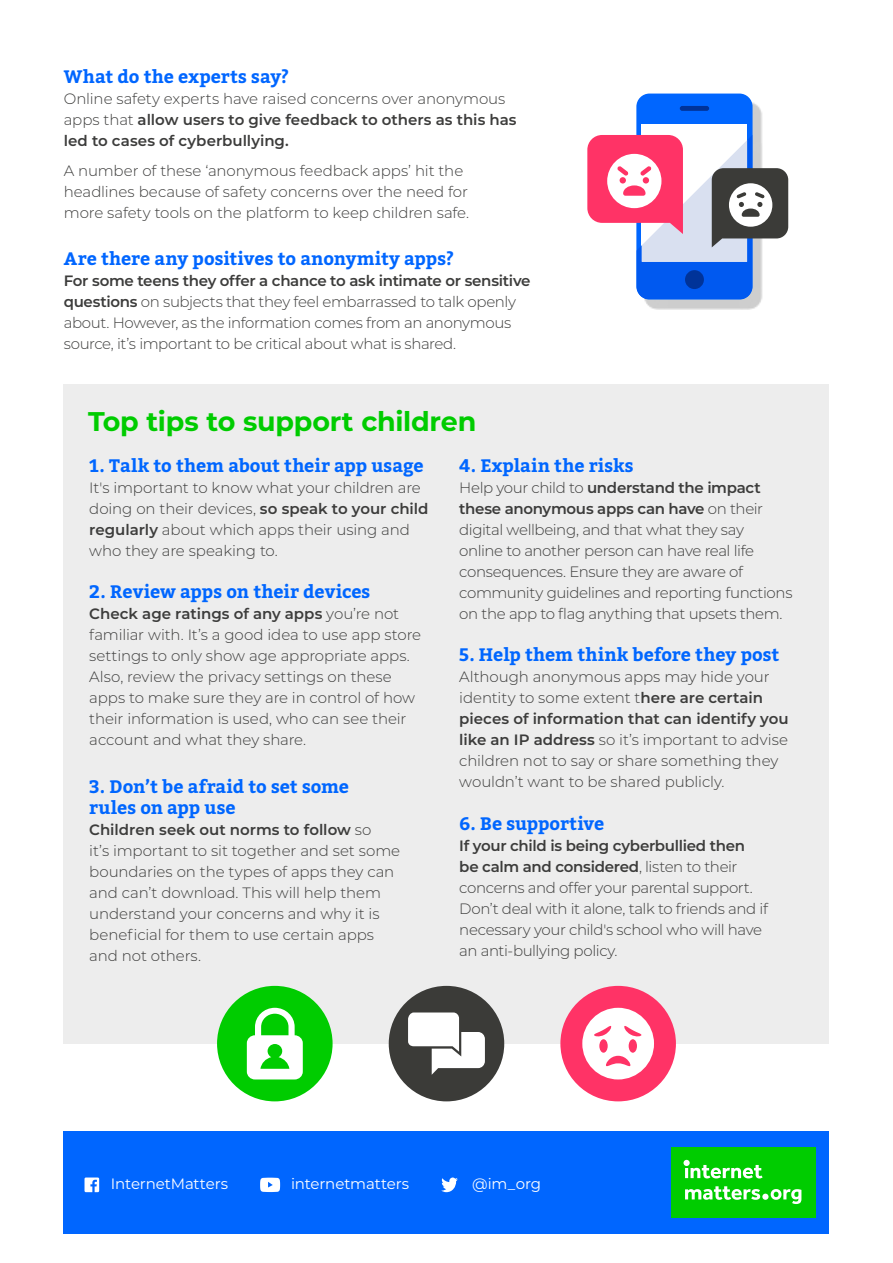
<style>
.page{position:relative;width:893px;height:1263px;background:#fff}
.page>*{position:absolute;margin:0;border:0;box-sizing:border-box;transform-origin:0 0}
.t1{font:700 27px "Montserrat";letter-spacing:-.01em;color:#0c0}
.t2{font:700 18px/21.6px "Bitter";color:#06f}
.t3{font:300 15px/21px "Montserrat";letter-spacing:-.015em;color:#3c3c3b}
.t4{font:600 15px/21px "Montserrat";color:#3c3c3b}
.t5{font:15px "Montserrat";letter-spacing:-.01em;color:#fff}
.s1{font-weight:300}
.s2{font-weight:600}
</style>
<div class="page">
<div style="left:64px;top:1131px;width:765px;height:102px;background:#06f"></div>
<div style="left:671px;top:1147px;width:144px;height:70px;background:#0c0"></div>
<svg style="left:683px;top:1160px;width:118px;height:44px"></svg>
<svg style="left:441px;top:1177px;width:17px;height:15px"></svg>
<svg style="left:85px;top:1177px;width:14px;height:15px"></svg>
<svg style="left:260px;top:1178px;width:20px;height:14px"></svg>
<div style="left:64px;top:385px;width:765px;height:659px;background:#ededed"></div>
<div style="left:644px;top:103px;width:118px;height:207px;background:#000;opacity:.2"></div>
<svg style="left:587px;top:94px;width:201px;height:206px"></svg>
<div style="left:217px;top:986px;width:116px;height:115px;background:#0c0;border-radius:50%"></div>
<svg style="left:247px;top:1008px;width:56px;height:71px"></svg>
<div style="left:389px;top:986px;width:115px;height:115px;background:#3b3b38;border-radius:50%"></div>
<svg style="left:408px;top:1012px;width:77px;height:63px"></svg>
<div style="left:560px;top:986px;width:116px;height:115px;background:#f36;border-radius:50%"></div>
<div style="left:582px;top:1008px;width:72px;height:71px;background:#fff;border-radius:50%"></div>
<div style="left:599px;top:1039px;width:9px;height:14px;background:#f36;border-radius:50%"></div>
<div style="left:629px;top:1039px;width:8px;height:14px;background:#f36;border-radius:50%"></div>
<svg style="left:606px;top:1056px;width:25px;height:11px"></svg>
<svg style="left:594px;top:1025px;width:18px;height:12px"></svg>
<svg style="left:624px;top:1026px;width:17px;height:11px"></svg>
<p class="t2" style="left:64px;top:67px;width:227px">What do the experts say?</p>
<p class="t4" style="left:64px;top:88px;width:454px"><span class="s1">Online safety experts have raised concerns over anonymous apps that</span> allow users to give feedback to others as this has led to cases of cyberbullying.</p>
<p class="t3" style="left:64px;top:159px;width:407px">A number of these ‘anonymous feedback apps’ hit the headlines because of safety concerns over the need for more safety tools on the platform to keep children safe.</p>
<p class="t2" style="left:64px;top:248px;width:392px">Are there any positives to anonymity apps?</p>
<p class="t3" style="left:64px;top:269px;width:468px"><span class="s2">For some teens they offer a chance to ask intimate or sensitive questions</span> on subjects that they feel embarrassed to talk openly about. However, as the information comes from an anonymous source, it’s important to be critical about what is shared.</p>
<h1 class="t1" style="left:88px;top:402px;width:390px">Top tips to support children</h1>
<p class="t2" style="left:89px;top:455px;width:336px">1. Talk to them about their app usage</p>
<p class="t3" style="left:89px;top:476px;width:341px">It's important to know what your children are doing on their devices, <span class="s2">so speak to your child regularly</span> about which apps their using and who they are speaking to.</p>
<p class="t2" style="left:89px;top:582px;width:283px">2. Review apps on their devices</p>
<p class="t3" style="left:89px;top:603px;width:333px"><span class="s2">Check age ratings of any apps</span> you’re not familiar with. It’s a good idea to use app store settings to only show age appropriate apps.<br>Also, review the privacy settings on these apps to make sure they are in control of how their information is used, who can see their account and what they share.</p>
<p class="t2" style="left:89px;top:776px;width:261px">3. Don’t be afraid to set some rules on app use</p>
<p class="t3" style="left:89px;top:819px;width:312px"><span class="s2">Children seek out norms to follow</span> so<br>it’s important to sit together and set some boundaries on the types of apps they can and can’t download. This will help them understand your concerns and why it is beneficial for them to use certain apps and not others.</p>
<p class="t2" style="left:459px;top:455px;width:176px">4. Explain the risks</p>
<p class="t3" style="left:459px;top:476px;width:335px">Help your child to <span class="s2">understand the impact these anonymous apps can have</span> on their digital wellbeing, and that what they say<br>online to another person can have real life consequences. Ensure they are aware of community guidelines and reporting functions on the app to flag anything that upsets them.</p>
<p class="t2" style="left:459px;top:645px;width:322px">5. Help them think before they post</p>
<p class="t3" style="left:459px;top:666px;width:331px">Although anonymous apps may hide your identity to some extent t<span class="s2">here are certain pieces of information that can identify you like an IP address</span> so it’s important to advise children not to say or share something they wouldn’t want to be shared publicly.</p>
<p class="t2" style="left:459px;top:814px;width:147px">6. Be supportive</p>
<p class="t3" style="left:459px;top:835px;width:310px"><span class="s2">If your child is being cyberbullied then be calm and considered</span>, listen to their concerns and offer your parental support.<br>Don’t deal with it alone, talk to friends and if necessary your child's school who will have an anti-bullying policy.</p>
<p class="t5" style="left:111px;top:1174px;width:119px">InternetMatters</p>
<p class="t5" style="left:291px;top:1174px;width:120px">internetmatters</p>
<p class="t5" style="left:472px;top:1174px;width:71px">@im_org</p>
</div>
